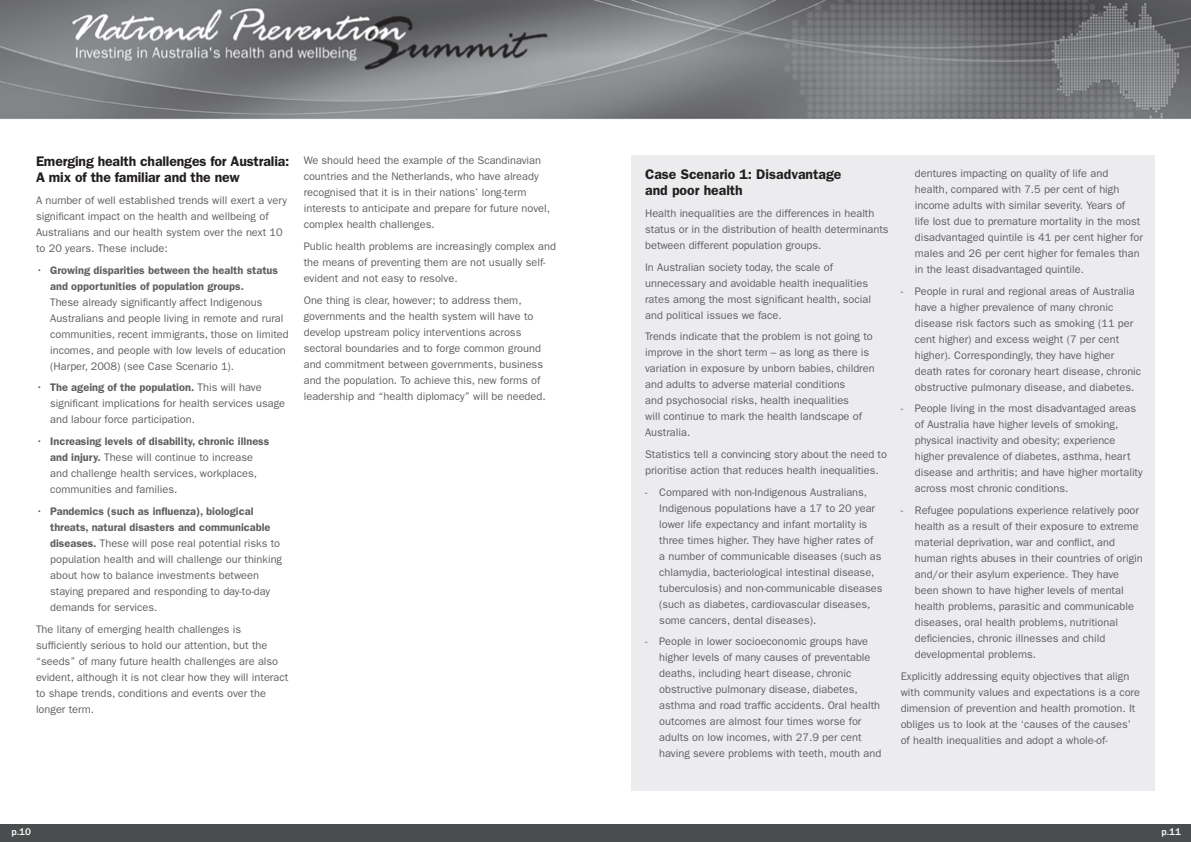
<style>
.page{position:relative;width:1191px;height:842px;background:#fff}
.page>*{position:absolute;margin:0;border:0;box-sizing:border-box;transform-origin:0 0}
.t1{font:600 14px/16px "Franklin Gothic";letter-spacing:-.01em;color:#231f20}
.t2{font:11px/16px "Franklin Gothic";color:#5f5f62}
.t3{font:600 11px/16px "Franklin Gothic";color:#5f5f62}
.t4{font:500 10px "Franklin Gothic";color:#fff}
.s1{font-weight:400}
.s2{font-weight:600}
</style>
<div class="page">
<div style="left:0;top:824px;width:595px;height:18px;background:#4b4c4d"></div>
<img style="left:0;top:0;width:1191px;height:119px">
<div style="left:595px;top:824px;width:596px;height:18px;background:#4b4c4d"></div>
<div style="left:631px;top:156px;width:524px;height:635px;background:#ececee"></div>
<p class="t1" style="left:36px;top:154px;width:255px">Emerging health challenges for Australia:<br>A mix of the familiar and the new</p>
<p class="t2" style="left:36px;top:192px;width:253px">A number of well established trends will exert a very significant impact on the health and wellbeing of Australians and our health system over the next 10 to 20 years. These include:</p>
<p class="t3" style="left:50px;top:262px;width:229px;text-indent:-14px"><span class="s1">•</span> Growing disparities between the health status and opportunities of population groups.</p>
<p class="t2" style="left:50px;top:294px;width:240px">These already significantly affect Indigenous Australians and people living in remote and rural communities, recent immigrants, those on limited incomes, and people with low levels of education (Harper, 2008) (see Case Scenario 1).</p>
<p class="t2" style="left:50px;top:380px;width:236px;text-indent:-14px">• <span class="s2">The ageing of the population.</span> This will have significant implications for health services usage and labour force participation.</p>
<p class="t2" style="left:50px;top:433px;width:221px;text-indent:-14px">• <span class="s2">Increasing levels of disability, chronic illness and injury.</span> These will continue to increase and challenge health services, workplaces, communities and families.</p>
<p class="t2" style="left:50px;top:503px;width:233px;text-indent:-14px">• <span class="s2">Pandemics (such as influenza), biological threats, natural disasters and communicable diseases.</span> These will pose real potential risks to population health and will challenge our thinking about how to balance investments between staying prepared and responding to day-to-day demands for services.</p>
<p class="t2" style="left:36px;top:621px;width:254px">The litany of emerging health challenges is sufficiently serious to hold our attention, but the “seeds” of many future health challenges are also evident, although it is not clear how they will interact to shape trends, conditions and events over the longer term.</p>
<p class="t2" style="left:304px;top:153px;width:248px">We should heed the example of the Scandinavian countries and the Netherlands, who have already recognised that it is in their nations’ long-term interests to anticipate and prepare for future novel, complex health challenges.</p>
<p class="t2" style="left:304px;top:238px;width:254px">Public health problems are increasingly complex and the means of preventing them are not usually self&shy;evident and not easy to resolve.</p>
<p class="t2" style="left:304px;top:292px;width:243px">One thing is clear, however; to address them, governments and the health system will have to develop upstream policy interventions across sectoral boundaries and to forge common ground and commitment between governments, business and the population. To achieve this, new forms of leadership and “health diplomacy” will be needed.</p>
<p class="t1" style="left:645px;top:166px;width:198px">Case Scenario 1: Disadvantage and poor health</p>
<p class="t2" style="left:645px;top:205px;width:245px">Health inequalities are the differences in health status or in the distribution of health determinants between different population groups.</p>
<p class="t2" style="left:645px;top:259px;width:227px">In Australian society today, the scale of unnecessary and avoidable health inequalities rates among the most significant health, social and political issues we face.</p>
<p class="t2" style="left:645px;top:329px;width:231px">Trends indicate that the problem is not going to improve in the short term – as long as there is variation in exposure by unborn babies, children and adults to adverse material conditions<br>and psychosocial risks, health inequalities<br>will continue to mark the health landscape of Australia.</p>
<p class="t2" style="left:645px;top:446px;width:243px">Statistics tell a convincing story about the need to prioritise action that reduces health inequalities.</p>
<p class="t2" style="left:659px;top:484px;width:225px;text-indent:-14px">- Compared with non-Indigenous Australians, Indigenous populations have a 17 to 20 year lower life expectancy and infant mortality is three times higher. They have higher rates of<br>a number of communicable diseases (such as chlamydia, bacteriological intestinal disease, tuberculosis) and non-communicable diseases (such as diabetes, cardiovascular diseases, some cancers, dental diseases).</p>
<p class="t2" style="left:659px;top:634px;width:223px;text-indent:-14px">- People in lower socioeconomic groups have higher levels of many causes of preventable deaths, including heart disease, chronic obstructive pulmonary disease, diabetes, asthma and road traffic accidents. Oral health outcomes are almost four times worse for adults on low incomes, with 27.9 per cent having severe problems with teeth, mouth and</p>
<p class="t2" style="left:914px;top:165px;width:229px">dentures impacting on quality of life and health, compared with 7.5 per cent of high income adults with similar severity. Years of<br>life lost due to premature mortality in the most disadvantaged quintile is 41 per cent higher for males and 26 per cent higher for females than in the least disadvantaged quintile.</p>
<p class="t2" style="left:915px;top:283px;width:228px;text-indent:-14px">- People in rural and regional areas of Australia have a higher prevalence of many chronic disease risk factors such as smoking (11 per cent higher) and excess weight (7 per cent higher). Correspondingly, they have higher death rates for coronary heart disease, chronic obstructive pulmonary disease, and diabetes.</p>
<p class="t2" style="left:915px;top:401px;width:229px;text-indent:-14px">- People living in the most disadvantaged areas of Australia have higher levels of smoking, physical inactivity and obesity; experience higher prevalence of diabetes, asthma, heart disease and arthritis; and have higher mortality across most chronic conditions.</p>
<p class="t2" style="left:915px;top:502px;width:229px;text-indent:-14px">- Refugee populations experience relatively poor health as a result of their exposure to extreme material deprivation, war and conflict, and human rights abuses in their countries of origin and/or their asylum experience. They have been shown to have higher levels of mental health problems, parasitic and communicable diseases, oral health problems, nutritional deficiencies, chronic illnesses and child developmental problems.</p>
<p class="t2" style="left:900px;top:668px;width:241px">Explicitly addressing equity objectives that align with community values and expectations is a core dimension of prevention and health promotion. It obliges us to look at the ‘causes of the causes’ of health inequalities and adopt a whole-of-</p>
<p class="t4" style="left:11px;top:826px;width:21px">p.10</p>
<p class="t4" style="left:1161px;top:826px;width:21px">p.11</p>
</div>
